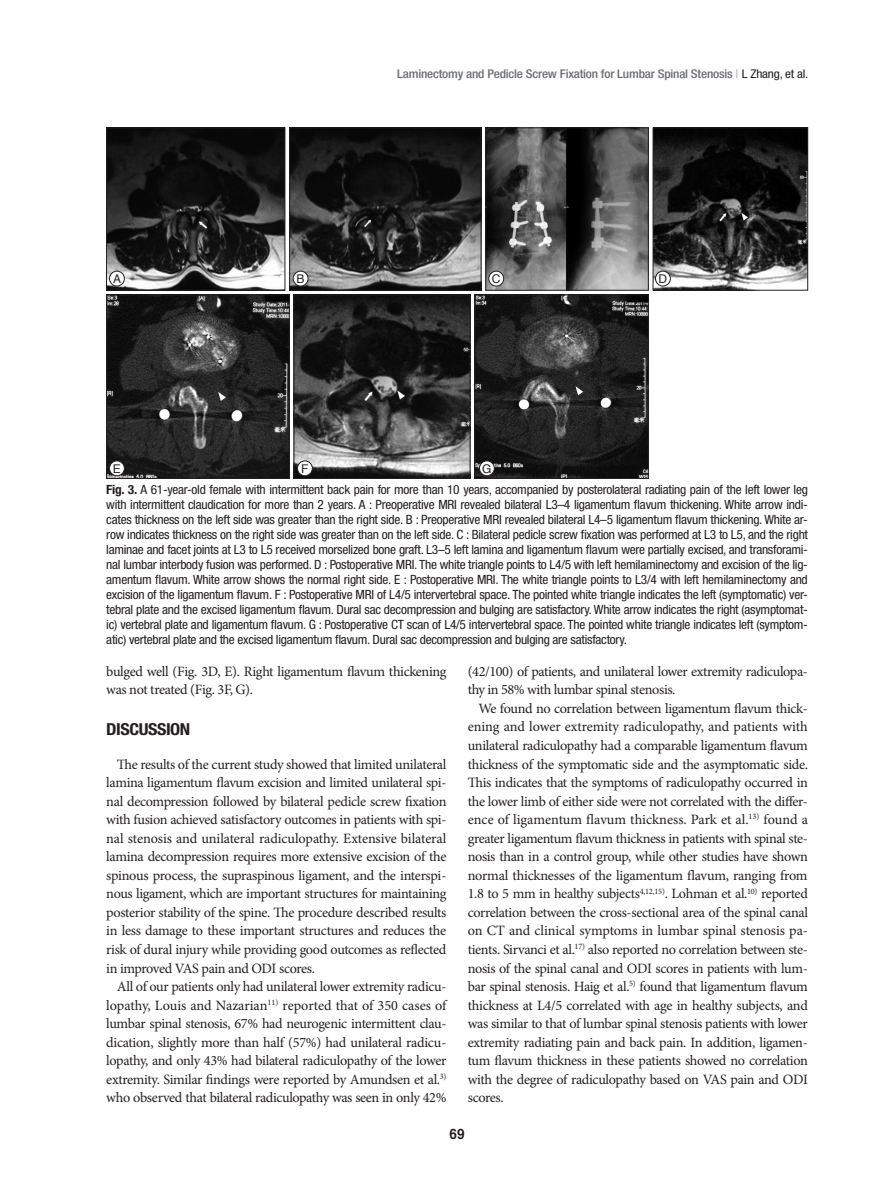
<style>
.page{position:relative;width:893px;height:1191px;background:#fff}
.page>*{position:absolute;margin:0;border:0;box-sizing:border-box;transform-origin:0 0}
.중제_JKNS{font:700 condensed 16.5px "Helvetica Neue LT Std";letter-spacing:-.025em;color:#231f20;scale:1.1 1}
.본문_JKNS{font:14.25px/18.6px "Minion Pro";letter-spacing:-.03em;color:#231f20;text-align:justify}
.t1{font:700 14.25px "Helvetica";color:#231f20;scale:.95 1}
.사진설명_JKNS{font:condensed 12.75px/15px "Helvetica Neue LT Std";letter-spacing:-.02em;color:#231f20;text-align:justify;scale:1.05 1}
.t2{font:500 condensed 12px "Helvetica Neue LT Std";letter-spacing:-.015em;color:#6c6d70;scale:1.1 1}
.t3{font:12px "Helvetica";color:#231f20}
.s1{color:#bcbdc0}
.s2{font-weight:400;color:#231f20}
.s3{font-weight:700}
</style>
<div class="page">
<img style="left:108px;top:130px;width:175px;height:158px">
<div style="left:106px;top:128px;width:179px;height:162px;border:1px solid #231f20"></div>
<img style="left:291px;top:130px;width:188px;height:158px">
<div style="left:289px;top:128px;width:192px;height:162px;border:1px solid #231f20"></div>
<img style="left:488px;top:130px;width:159px;height:158px">
<div style="left:486px;top:128px;width:163px;height:162px;border:1px solid #231f20"></div>
<img style="left:655px;top:130px;width:151px;height:158px">
<div style="left:653px;top:128px;width:155px;height:162px;border:1px solid #231f20"></div>
<img style="left:108px;top:297px;width:179px;height:180px">
<div style="left:106px;top:295px;width:183px;height:184px;border:1px solid #231f20"></div>
<img style="left:296px;top:297px;width:172px;height:180px">
<div style="left:294px;top:295px;width:176px;height:184px;border:1px solid #231f20"></div>
<img style="left:477px;top:297px;width:170px;height:180px">
<div style="left:475px;top:295px;width:174px;height:184px;border:1px solid #231f20"></div>
<div style="left:109px;top:271px;width:15px;height:15px;background:#fff;border-radius:50%"></div>
<div style="left:109px;top:271px;width:16px;height:15px;border:1px solid #231f20;border-radius:50%"></div>
<div style="left:109px;top:461px;width:15px;height:15px;background:#fff;border-radius:50%"></div>
<div style="left:109px;top:460px;width:16px;height:16px;border:1px solid #231f20;border-radius:50%"></div>
<div style="left:297px;top:461px;width:15px;height:15px;background:#fff;border-radius:50%"></div>
<div style="left:297px;top:460px;width:16px;height:16px;border:1px solid #231f20;border-radius:50%"></div>
<div style="left:479px;top:461px;width:15px;height:15px;background:#fff;border-radius:50%"></div>
<div style="left:479px;top:460px;width:16px;height:16px;border:1px solid #231f20;border-radius:50%"></div>
<div style="left:293px;top:271px;width:15px;height:15px;background:#fff;border-radius:50%"></div>
<div style="left:293px;top:271px;width:15px;height:15px;border:1px solid #231f20;border-radius:50%"></div>
<div style="left:489px;top:271px;width:15px;height:15px;background:#fff;border-radius:50%"></div>
<div style="left:489px;top:271px;width:15px;height:15px;border:1px solid #231f20;border-radius:50%"></div>
<div style="left:655px;top:271px;width:15px;height:15px;background:#fff;border-radius:50%"></div>
<div style="left:655px;top:271px;width:16px;height:15px;border:1px solid #231f20;border-radius:50%"></div>
<p class="t3" style="left:113px;top:269px;width:10px">A</p>
<p class="t2" style="left:397px;top:67px;width:375px">Laminectomy and Pedicle Screw Fixation for Lumbar Spinal Stenosis <span class="s1">|</span> <span class="s2">L Zhang, et al.</span></p>
<p class="t3" style="left:297px;top:269px;width:10px">B</p>
<p class="t3" style="left:492px;top:269px;width:10px">C</p>
<p class="t3" style="left:659px;top:269px;width:10px">D</p>
<p class="t3" style="left:113px;top:459px;width:10px">E</p>
<p class="t3" style="left:301px;top:459px;width:9px">F</p>
<p class="t3" style="left:482px;top:459px;width:11px">G</p>
<p class="사진설명_JKNS" style="left:106px;top:481px;width:670px"><span class="s3">Fig. 3.</span> A 61-year-old female with intermittent back pain for more than 10 years, accompanied by posterolateral radiating pain of the left lower leg with intermittent claudication for more than 2 years. A : Preoperative MRI revealed bilateral L3–4 ligamentum flavum thickening. White arrow indi&shy;cates thickness on the left side was greater than the right side. B : Preoperative MRI revealed bilateral L4–5 ligamentum flavum thickening. White ar&shy;row indicates thickness on the right side was greater than on the left side. C : Bilateral pedicle screw fixation was performed at L3 to L5, and the right laminae and facet joints at L3 to L5 received morselized bone graft. L3–5 left lamina and ligamentum flavum were partially excised, and transforami&shy;nal lumbar interbody fusion was performed. D : Postoperative MRI. The white triangle points to L4/5 with left hemilaminectomy and excision of the lig&shy;amentum flavum. White arrow shows the normal right side. E : Postoperative MRI. The white triangle points to L3/4 with left hemilaminectomy and excision of the ligamentum flavum. F : Postoperative MRI of L4/5 intervertebral space. The pointed white triangle indicates the left (symptomatic) ver&shy;tebral plate and the excised ligamentum flavum. Dural sac decompression and bulging are satisfactory. White arrow indicates the right (asymptomat&shy;ic) vertebral plate and ligamentum flavum. G : Postoperative CT scan of L4/5 intervertebral space. The pointed white triangle indicates left (symptom&shy;atic) vertebral plate and the excised ligamentum flavum. Dural sac decompression and bulging are satisfactory.</p>
<p class="본문_JKNS" style="left:106px;top:662px;width:342px">bulged well (Fig. 3D, E). Right ligamentum flavum thickening was not treated (Fig. 3F, G).</p>
<p class="중제_JKNS" style="left:106px;top:719px;width:78px">DISCUSSION</p>
<p class="본문_JKNS" style="left:106px;top:754px;width:342px;text-indent:11px">The results of the current study showed that limited unilateral lamina ligamentum flavum excision and limited unilateral spi&shy;nal decompression followed by bilateral pedicle screw fixation with fusion achieved satisfactory outcomes in patients with spi&shy;nal stenosis and unilateral radiculopathy. Extensive bilateral lamina decompression requires more extensive excision of the spinous process, the supraspinous ligament, and the interspi&shy;nous ligament, which are important structures for maintaining posterior stability of the spine. The procedure described results in less damage to these important structures and reduces the risk of dural injury while providing good outcomes as reflected in improved VAS pain and ODI scores.</p>
<p class="본문_JKNS" style="left:106px;top:977px;width:342px;text-indent:11px">All of our patients only had unilateral lower extremity radicu&shy;lopathy, Louis and Nazarian<sup>11)</sup> reported that of 350 cases of lumbar spinal stenosis, 67% had neurogenic intermittent clau&shy;dication, slightly more than half (57%) had unilateral radicu&shy;lopathy, and only 43% had bilateral radiculopathy of the lower extremity. Similar findings were reported by Amundsen et al.<sup>3) </sup>who observed that bilateral radiculopathy was seen in only 42%</p>
<p class="본문_JKNS" style="left:468px;top:662px;width:342px">(42/100) of patients, and unilateral lower extremity radiculopa&shy;thy in 58% with lumbar spinal stenosis.</p>
<p class="본문_JKNS" style="left:468px;top:699px;width:342px;text-indent:11px">We found no correlation between ligamentum flavum thick&shy;ening and lower extremity radiculopathy, and patients with unilateral radiculopathy had a comparable ligamentum flavum thickness of the symptomatic side and the asymptomatic side.<br>This indicates that the symptoms of radiculopathy occurred in the lower limb of either side were not correlated with the differ&shy;ence of ligamentum flavum thickness. Park et al.<sup>13)</sup> found a greater ligamentum flavum thickness in patients with spinal ste&shy;nosis than in a control group, while other studies have shown normal thicknesses of the ligamentum flavum, ranging from 1.8 to 5 mm in healthy subjects<sup>4,12,15)</sup>. Lohman et al.<sup>10)</sup> reported correlation between the cross-sectional area of the spinal canal on CT and clinical symptoms in lumbar spinal stenosis pa&shy;tients. Sirvanci et al.<sup>17)</sup> also reported no correlation between ste&shy;nosis of the spinal canal and ODI scores in patients with lum&shy;bar spinal stenosis. Haig et al.<sup>5)</sup> found that ligamentum flavum thickness at L4/5 correlated with age in healthy subjects, and was similar to that of lumbar spinal stenosis patients with lower extremity radiating pain and back pain. In addition, ligamen&shy;tum flavum thickness in these patients showed no correlation with the degree of radiculopathy based on VAS pain and ODI scores.</p>
<p class="t1" style="left:450px;top:1123px;width:17px">69</p>
</div>
